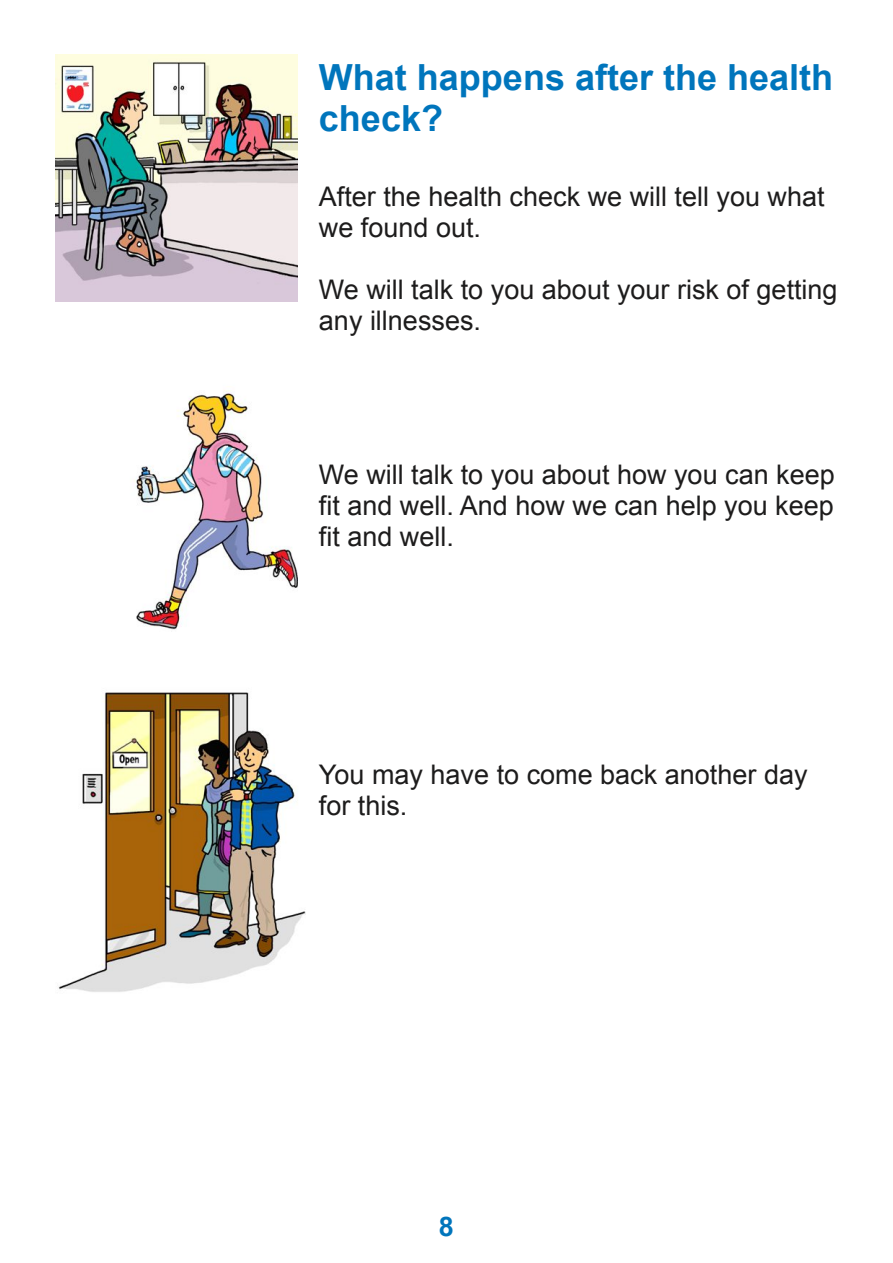
<style>
.page{position:relative;width:893px;height:1263px;background:#fff}
.page>*{position:absolute;margin:0;border:0;box-sizing:border-box;transform-origin:0 0}
.t1{font:700 36px/41.2px "Arial";color:#0075bc}
.t2{font:27px/30.9px "Arial";color:#1d1c1c}
.t3{font:700 27px "Arial";color:#0075bc}
</style>
<div class="page">
<img style="left:56px;top:54px;width:242px;height:247px">
<img style="left:134px;top:390px;width:164px;height:240px">
<img style="left:58px;top:692px;width:247px;height:300px">
<p class="t1" style="left:319px;top:60px;width:516px">What happens after the health check?</p>
<p class="t2" style="left:319px;top:183px;width:507px">After the health check we will tell you what we found out.</p>
<p class="t2" style="left:319px;top:276px;width:520px">We will talk to you about your risk of getting any illnesses.</p>
<p class="t2" style="left:319px;top:462px;width:517px;text-align:justify">We will talk to you about how you can keep fit and well. And how we can help you keep fit and well.</p>
<p class="t2" style="left:319px;top:761px;width:490px">You may have to come back another day for this.</p>
<p class="t3" style="left:439px;top:1216px;width:17px">8</p>
</div>
